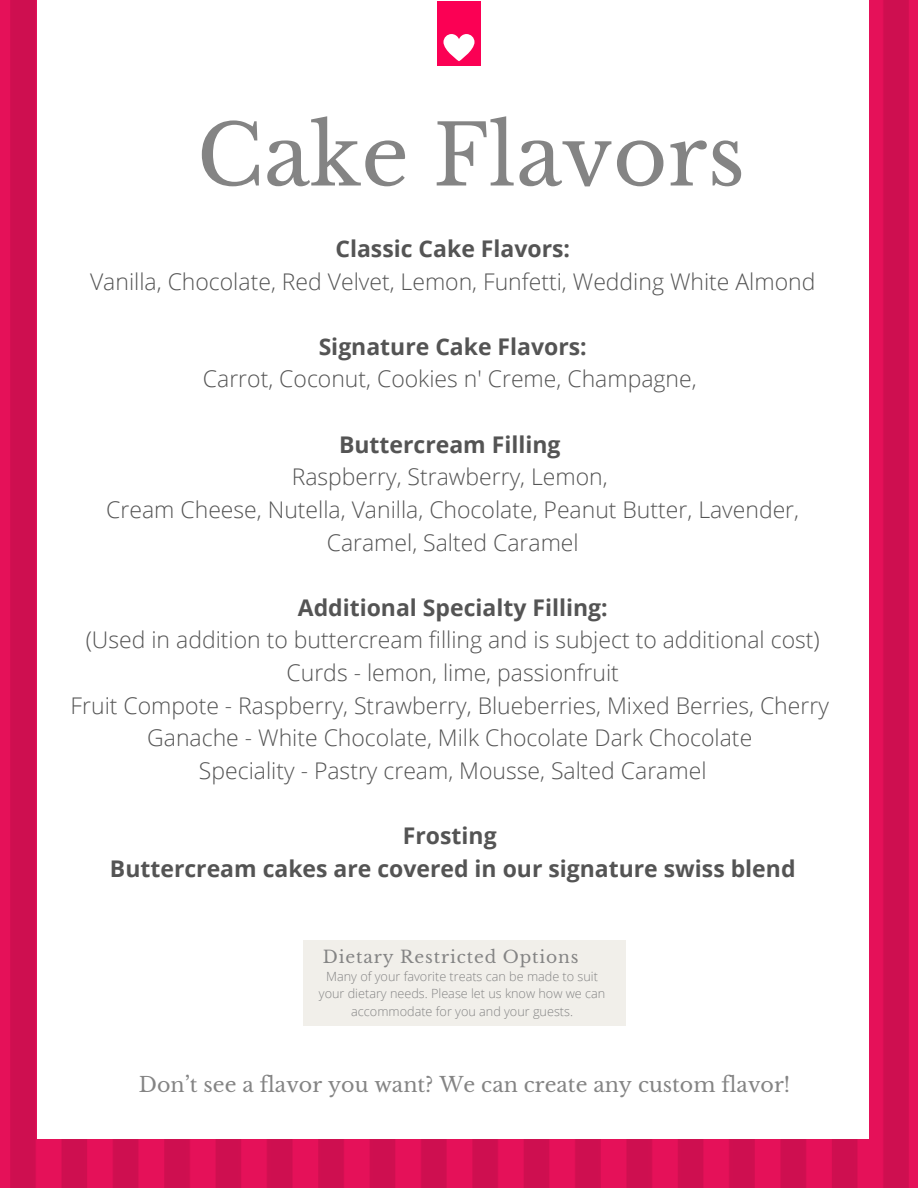
<style>
.page{position:relative;width:918px;height:1188px;background:#fff}
.page>*{position:absolute;margin:0;border:0;box-sizing:border-box;transform-origin:0 0}
.t1{font:83.4px "Libre Baskerville";color:#848484}
.t2{font:300 22.95px/32.7px "Open Sans";color:#545454;text-align:center}
.t3{font:700 22.95px "Open Sans";color:#545454}
.t4{font:20.55px "Libre Baskerville";color:#848484}
.t5{font:17.1px "Libre Baskerville";letter-spacing:.05em;color:#848484}
.t6{font:300 12.6px/18px "Open Sans";color:#848484;text-align:center}
</style>
<div class="page">
<img style="left:0;top:0;width:918px;height:1188px">
<div style="left:37px;top:0;width:831px;height:1139px;background:#fff"></div>
<div style="left:438px;top:2px;width:43px;height:64px;background:#fb0054"></div>
<svg style="left:443px;top:34px;width:38px;height:32px"></svg>
<div style="left:303px;top:940px;width:323px;height:85px;background:#f1efea"></div>
<p class="t1" style="left:197px;top:105px;width:550px">Cake Flavors</p>
<p class="t3" style="left:335px;top:232px;width:236px">Classic Cake Flavors:</p>
<p class="t2" style="left:90px;top:264px;width:727px">Vanilla, Chocolate, Red Velvet, Lemon, Funfetti, Wedding White Almond</p>
<p class="t3" style="left:319px;top:330px;width:270px">Signature Cake Flavors:</p>
<p class="t2" style="left:203px;top:362px;width:495px">Carrot, Coconut, Cookies n' Creme, Champagne,</p>
<p class="t3" style="left:339px;top:428px;width:223px">Buttercream Filling</p>
<p class="t2" style="left:292px;top:460px;width:317px">Raspberry, Strawberry, Lemon,</p>
<p class="t2" style="left:106px;top:493px;width:694px">Cream Cheese, Nutella, Vanilla, Chocolate, Peanut Butter, Lavender,<br>Caramel, Salted Caramel</p>
<p class="t3" style="left:298px;top:591px;width:311px">Additional Specialty Filling:</p>
<p class="t2" style="left:86px;top:623px;width:736px">(Used in addition to buttercream filling and is subject to additional cost)</p>
<p class="t2" style="left:287px;top:656px;width:334px">Curds - lemon, lime, passionfruit</p>
<p class="t2" style="left:71px;top:688px;width:760px">Fruit Compote - Raspberry, Strawberry, Blueberries, Mixed Berries, Cherry</p>
<p class="t2" style="left:147px;top:721px;width:606px">Ganache - White Chocolate, Milk Chocolate Dark Chocolate</p>
<p class="t2" style="left:199px;top:754px;width:509px">Speciality - Pastry cream, Mousse, Salted Caramel</p>
<p class="t3" style="left:403px;top:820px;width:95px">Frosting</p>
<p class="t3" style="left:110px;top:852px;width:687px">Buttercream cakes are covered in our signature swiss blend</p>
<p class="t5" style="left:323px;top:946px;width:257px">Dietary Restricted Options</p>
<p class="t6" style="left:319px;top:967px;width:288px">Many of your favorite treats can be made to suit your dietary needs. Please let us know how we can accommodate for you and your guests.</p>
<p class="t4" style="left:139px;top:1072px;width:653px">Don’t see a flavor you want? We can create any custom flavor!</p>
</div>
